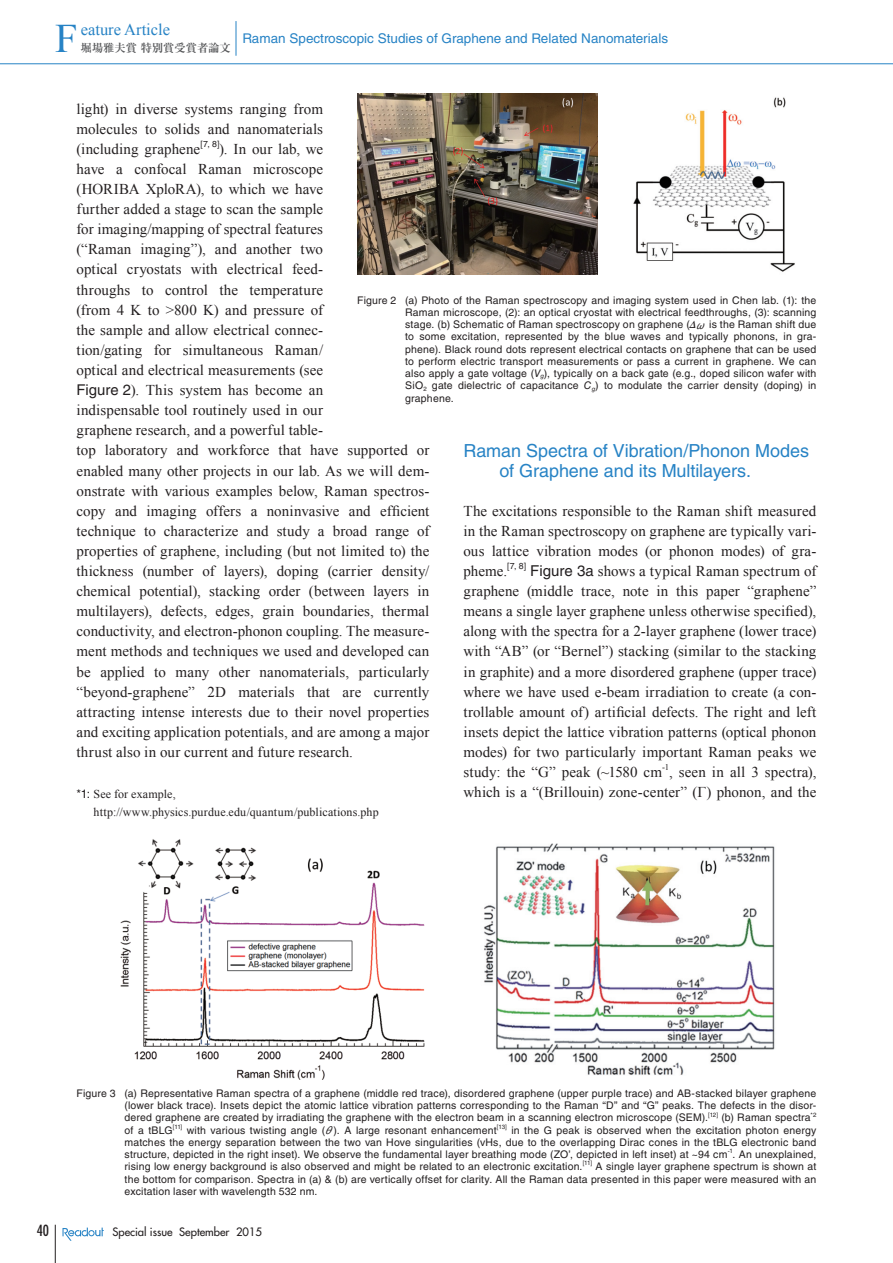
<style>
.page{position:relative;width:893px;height:1263px;background:#fff}
.page>*{position:absolute;margin:0;border:0;box-sizing:border-box;transform-origin:0 0}
.t1{font:40.5px "Times New Roman";color:#2783c5}
.t2{font:18px/20.1px "Helvetica LT Std";letter-spacing:-.005em;color:#2783c5}
.t3{font:16.5px "Times New Roman";color:#2783c5}
.t4{font:15px/20.1px "Times New Roman";letter-spacing:.005em;color:#231f20;text-align:justify}
.t5{font:condensed 15px "Futura";color:#231f20}
.t6{font:13.35px "Helvetica LT Std";color:#2783c5}
.t7{font:12px/18px "Times New Roman";letter-spacing:.01em;color:#231f20}
.t8{font:11.25px "Futura";color:#231f20}
.t9{font:700 11.25px "Ryumin Pro";color:#57585a}
.t10{font:10.5px/12.3px "Helvetica LT Std";letter-spacing:.015em;color:#231f20;text-align:justify}
.t11{font:8.7px "Helvetica LT Std";color:#231f20}
.t12{font:8.7px "Times New Roman";color:#231f20}
.t13{font:6.15px "Helvetica LT Std";letter-spacing:-.05em;color:#231f20}
.s1{font-family:"Helvetica LT Std";font-size:14.85px}
.s2{font-family:"Helvetica LT Std"}
.s3{font-style:italic}
.s4{font-family:"Gothic BBB Pro";font-weight:500;font-style:italic}
</style>
<div class="page">
<hr style="left:55px;top:1225px;width:1px;height:38px;background:#231f20">
<svg style="left:63px;top:1227px;width:41px;height:14px"></svg>
<hr style="left:0;top:63px;width:893px;height:1px;background:#2783c5">
<hr style="left:236px;top:21px;width:1px;height:35px;background:#2783c5">
<img style="left:633px;top:97px;width:162px;height:175px">
<img style="left:357px;top:94px;width:241px;height:180px">
<img style="left:120px;top:839px;width:305px;height:241px">
<img style="left:484px;top:843px;width:291px;height:232px">
<h1 class="t1" style="left:55px;top:11px;width:24px">F</h1>
<p class="t3" style="left:81px;top:19px;width:91px">eature Article</p>
<p class="t9" style="left:81px;top:39px;width:151px">堀場雅夫賞 特別賞受賞者論文</p>
<p class="t6" style="left:242px;top:30px;width:427px">Raman Spectroscopic Studies of Graphene and Related Nanomaterials</p>
<p class="t4" style="left:77px;top:98px;width:248px">light) in diverse systems ranging from molecules to solids and nanomaterials (including graphene</p>
<p class="t11" style="left:201px;top:139px;width:20px">[7, 8]</p>
<p class="t4" style="left:77px;top:139px;width:354px;text-align:left;text-indent:143px">). In our lab, we<br>have a confocal Raman microscope<br>(HORIBA XploRA), to which we have<br>further added a stage to scan the sample<br>for imaging/mapping of spectral features<br>(“Raman imaging”), and another two<br>optical cryostats with electrical feed-<br>throughs to control the temperature<br>(from 4 K to &gt;800 K) and pressure of<br>the sample and allow electrical connec-<br>tion/gating for simultaneous Raman/<br>optical and electrical measurements (see<br><span class="s1">Figure 2</span>). This system has become an<br>indispensable tool routinely used in our<br>graphene research, and a powerful table-<br>top laboratory and workforce that have supported or enabled many other projects in our lab. As we will dem&shy;onstrate with various examples below, Raman spectros&shy;copy and imaging offers a noninvasive and efficient technique to characterize and study a broad range of properties of graphene, including (but not limited to) the thickness (number of layers), doping (carrier density/ chemical potential), stacking order (between layers in multilayers), defects, edges, grain boundaries, thermal conductivity, and electron-phonon coupling. The measure&shy;ment methods and techniques we used and developed can be applied to many other nanomaterials, particularly “beyond-graphene” 2D materials that are currently attracting intense interests due to their novel properties and exciting application potentials, and are among a major thrust also in our current and future research.</p>
<p class="t7" style="left:94px;top:784px;width:287px;text-indent:-17px"><span class="s2">*1:</span> See for example, http://www.physics.purdue.edu/quantum/publications.php</p>
<p class="t10" style="left:405px;top:294px;width:413px;text-indent:-48px">Figure 2 (a) Photo of the Raman spectroscopy and imaging system used in Chen lab. (1): the Raman microscope, (2): an optical cryostat with electrical feedthroughs, (3): scanning stage. (b) Schematic of Raman spectroscopy on graphene (<span class="s3">∆</span><span class="s4">ω</span> is the Raman shift due to some excitation, represented by the blue waves and typically phonons, in gra&shy;phene). Black round dots represent electrical contacts on graphene that can be used to perform electric transport measurements or pass a current in graphene. We can also apply a gate voltage (<span class="s3">V</span><sub>g</sub>), typically on a back gate (e.g., doped silicon wafer with SiO<sub>2</sub> gate dielectric of capacitance <span class="s3">C</span><sub>g</sub>) to modulate the carrier density (doping) in graphene.</p>
<p class="t2" style="left:499px;top:440px;width:311px;text-indent:-36px">Raman Spectra of Vibration/Phonon Modes of Graphene and its Multilayers.</p>
<p class="t4" style="left:463px;top:500px;width:354px">The excitations responsible to the Raman shift measured in the Raman spectroscopy on graphene are typically vari&shy;ous lattice vibration modes (or phonon modes) of gra&shy;pheme.</p>
<p class="t11" style="left:507px;top:561px;width:20px">[7, 8]</p>
<p class="t4" style="left:463px;top:561px;width:354px;text-indent:67px"><span class="s2">Figure 3a</span> shows a typical Raman spectrum of graphene (middle trace, note in this paper “graphene” means a single layer graphene unless otherwise specified), along with the spectra for a 2-layer graphene (lower trace) with “AB” (or “Bernel”) stacking (similar to the stacking in graphite) and a more disordered graphene (upper trace) where we have used e-beam irradiation to create (a con&shy;trollable amount of) artificial defects. The right and left insets depict the lattice vibration patterns (optical phonon modes) for two particularly important Raman peaks we study: the “G” peak (~1580 cm</p>
<p class="t12" style="left:662px;top:761px;width:9px">-1</p>
<p class="t4" style="left:463px;top:762px;width:354px;text-align:right">, seen in all 3 spectra),<br>which is a “(Brillouin) zone-center” (Γ) phonon, and the</p>
<p class="t10" style="left:125px;top:1087px;width:693px;text-indent:-48px">Figure 3 (a) Representative Raman spectra of a graphene (middle red trace), disordered graphene (upper purple trace) and AB-stacked bilayer graphene (lower black trace). Insets depict the atomic lattice vibration patterns corresponding to the Raman “D” and “G” peaks. The defects in the disor&shy;dered graphene are created by irradiating the graphene with the electron beam in a scanning electron microscope (SEM).</p>
<p class="t13" style="left:708px;top:1111px;width:11px">[12]</p>
<p class="t10" style="left:721px;top:1111px;width:91px">(b) Raman spectra</p>
<p class="t13" style="left:810px;top:1111px;width:7px">*2</p>
<p class="t10" style="left:125px;top:1124px;width:50px">of a tBLG</p>
<p class="t13" style="left:173px;top:1123px;width:11px">[11]</p>
<p class="t10" style="left:187px;top:1124px;width:311px">with various twisting angle (<span class="s4">θ</span>). A large resonant enhancement</p>
<p class="t13" style="left:497px;top:1123px;width:11px">[13]</p>
<p class="t10" style="left:125px;top:1124px;width:693px;text-indent:387px">in the G peak is observed when the excitation photon energy matches the energy separation between the two van Hove singularities (vHs, due to the overlapping Dirac cones in the tBLG electronic band structure, depicted in the right inset). We observe the fundamental layer breathing mode (ZO’, depicted in left inset) at ~94 cm</p>
<p class="t13" style="left:728px;top:1147px;width:7px">-1</p>
<p class="t10" style="left:733px;top:1148px;width:85px">. An unexplained,</p>
<p class="t10" style="left:125px;top:1160px;width:459px">rising low energy background is also observed and might be related to an electronic excitation.</p>
<p class="t13" style="left:583px;top:1160px;width:11px">[11]</p>
<p class="t10" style="left:125px;top:1160px;width:693px;text-indent:471px">A single layer graphene spectrum is shown at the bottom for comparison. Spectra in (a) &amp; (b) are vertically offset for clarity. All the Raman data presented in this paper were measured with an excitation laser with wavelength 532 nm.</p>
<p class="t5" style="left:37px;top:1222px;width:14px">40</p>
<p class="t8" style="left:112px;top:1225px;width:151px">Special issue September 2015</p>
</div>
